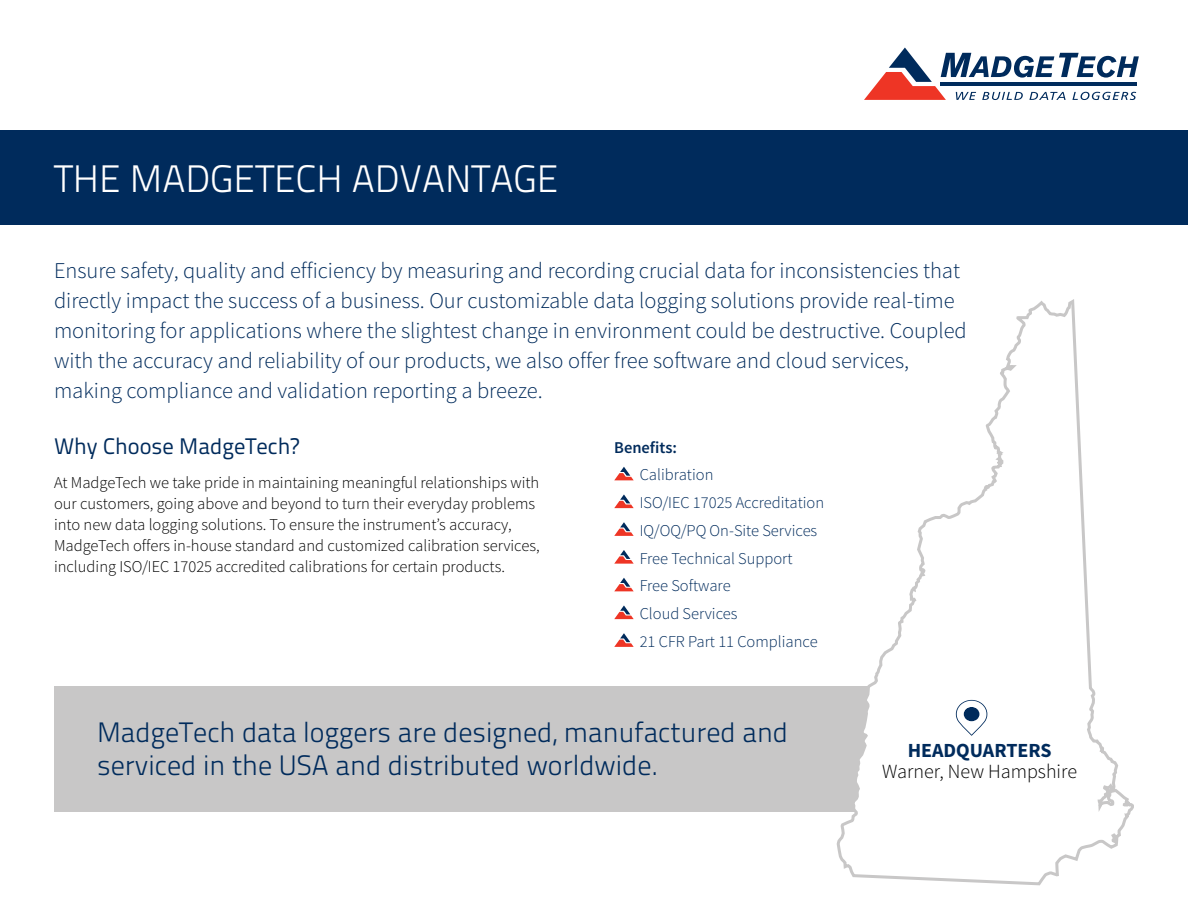
<style>
.page{position:relative;width:1188px;height:918px;background:#fff}
.page>*{position:absolute;margin:0;border:0;box-sizing:border-box;transform-origin:0 0}
.t1{font:300 38.25px "Titillium Text 22 L";color:#fff}
.t2{font:300 28.05px/33px "Titillium Text 22 L";color:#002b5c}
.t3{font:300 22.5px/30px "Source Sans Pro";color:#002b5c}
.t4{font:22.5px "Titillium Text 22 L";color:#002b5c}
.t5{font:300 20.1px "Source Sans Pro";color:#000}
.t6{font:700 20.1px "Source Sans Pro";color:#002b5c}
.t7{font:300 16.5px/21px "Source Sans Pro";color:#000}
.t8{font:300 16.5px/27.8px "Source Sans Pro";color:#002b5c}
.t9{font:600 16.5px "Source Sans Pro";color:#002b5c}
</style>
<div class="page">
<div style="left:0;top:131px;width:1188px;height:94px;background:#002b5c"></div>
<svg style="left:864px;top:48px;width:275px;height:52px"></svg>
<hr style="left:941px;top:82px;width:196px;height:4px;background:#002b5c">
<div style="left:54px;top:687px;width:889px;height:125px;background:#c8c7c7"></div>
<svg style="left:835px;top:299px;width:299px;height:587px"></svg>
<svg style="left:956px;top:700px;width:31px;height:36px"></svg>
<svg style="left:614px;top:467px;width:20px;height:13px"></svg>
<svg style="left:614px;top:494px;width:20px;height:14px"></svg>
<svg style="left:614px;top:522px;width:20px;height:14px"></svg>
<svg style="left:614px;top:550px;width:20px;height:14px"></svg>
<svg style="left:614px;top:578px;width:20px;height:13px"></svg>
<svg style="left:614px;top:605px;width:20px;height:14px"></svg>
<svg style="left:614px;top:633px;width:20px;height:14px"></svg>
<h1 class="t1" style="left:54px;top:150px;width:506px">THE MADGETECH ADVANTAGE</h1>
<p class="t3" style="left:54px;top:256px;width:914px">Ensure safety, quality and efficiency by measuring and recording crucial data for inconsistencies that directly impact the success of a business. Our customizable data logging solutions provide real-time monitoring for applications where the slightest change in environment could be destructive. Coupled with the accuracy and reliability of our products, we also offer free software and cloud services, making compliance and validation reporting a breeze.</p>
<p class="t4" style="left:54px;top:429px;width:247px">Why Choose MadgeTech?</p>
<p class="t7" style="left:54px;top:472px;width:487px">At MadgeTech we take pride in maintaining meaningful relationships with our customers, going above and beyond to turn their everyday problems into new data logging solutions. To ensure the instrument’s accuracy, MadgeTech offers in-house standard and customized calibration services, including ISO/IEC 17025 accredited calibrations for certain products.</p>
<p class="t9" style="left:614px;top:437px;width:64px">Benefits:</p>
<p class="t8" style="left:640px;top:461px;width:186px">Calibration<br>ISO/IEC 17025 Accreditation<br>IQ/OQ/PQ On-Site Services<br>Free Technical Support<br>Free Software<br>Cloud Services<br>21 CFR Part 11 Compliance</p>
<p class="t2" style="left:97px;top:714px;width:693px">MadgeTech data loggers are designed, manufactured and serviced in the USA and distributed worldwide.</p>
<p class="t6" style="left:908px;top:737px;width:145px">HEADQUARTERS</p>
<p class="t5" style="left:882px;top:759px;width:196px">Warner, New Hampshire</p>
</div>
